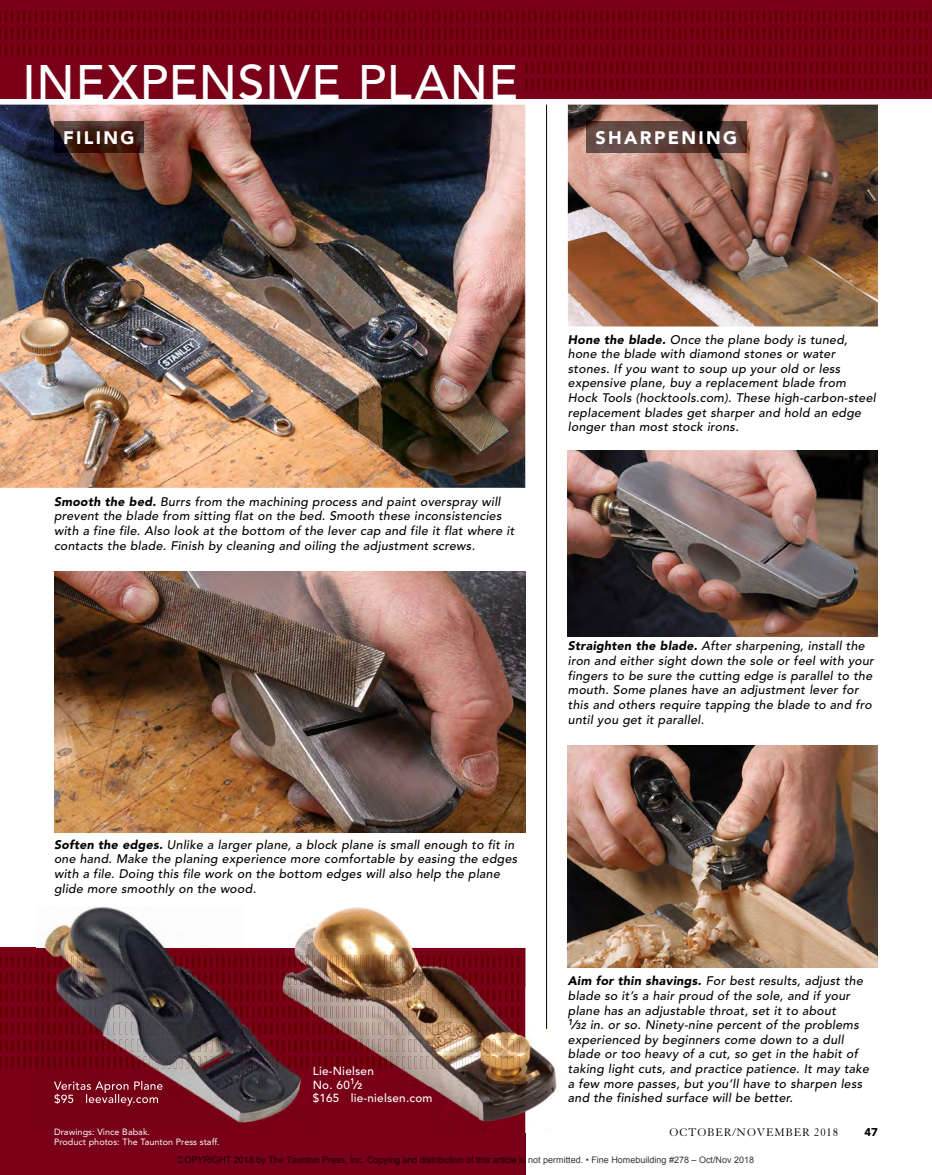
<style>
.page{position:relative;width:932px;height:1175px;background:#fff}
.page>*{position:absolute;margin:0;border:0;box-sizing:border-box;transform-origin:0 0}
.t1{font:500 48px "Avenir LT Std";letter-spacing:.02em;color:#fff}
.t2{font:900 18px "Avenir LT Std";letter-spacing:.13em;color:#fff}
.t3{font:italic 500 12.3px/14.7px "Avenir LT Std";letter-spacing:.02em;color:#000}
.t4{font:12px "Granjon LT Std";letter-spacing:.07em;color:#000}
.t5{font:500 11.7px/13.2px "Avenir LT Std";letter-spacing:.02em;color:#fff}
.t6{font:900 11.25px "Avenir LT Std";color:#000}
.t7{font:9px "Arial";color:rgb(0 0 0/.8)}
.t8{font:9px/10.8px "Avenir LT Std";letter-spacing:.005em;color:#fff}
.s1{font-weight:900}
.s2{font-size:11.55px}
.s3{font-weight:800}
.s4{font-weight:800;font-size:8.25px}
.s5{font-weight:800;font-size:8.7px}
</style>
<div class="page">
<div style="left:0;top:0;width:932px;height:98px;background:#790018"></div>
<svg style="left:0;top:11px;width:932px;height:79px"></svg>
<div style="left:0;top:948px;width:525px;height:226px;background:#790018"></div>
<svg style="left:0;top:956px;width:36px;height:112px"></svg>
<img style="left:313px;top:891px;width:235px;height:48px">
<img style="left:313px;top:939px;width:235px;height:48px">
<img style="left:525px;top:987px;width:32px;height:145px">
<img style="left:313px;top:948px;width:165px;height:138px">
<img style="left:478px;top:948px;width:47px;height:174px">
<img style="left:427px;top:1086px;width:51px;height:34px">
<img style="left:313px;top:1039px;width:206px;height:12px">
<img style="left:313px;top:1056px;width:206px;height:12px">
<img style="left:313px;top:1006px;width:206px;height:12px">
<img style="left:313px;top:972px;width:206px;height:12px">
<img style="left:313px;top:955px;width:206px;height:12px">
<img style="left:313px;top:989px;width:206px;height:12px">
<img style="left:313px;top:1022px;width:206px;height:12px">
<img style="left:54px;top:571px;width:471px;height:261px">
<img style="left:0;top:105px;width:525px;height:383px">
<img style="left:568px;top:105px;width:310px;height:221px">
<img style="left:568px;top:451px;width:310px;height:185px">
<img style="left:568px;top:745px;width:310px;height:222px">
<img style="left:54px;top:121px;width:89px;height:32px">
<img style="left:586px;top:121px;width:160px;height:32px">
<hr style="left:546px;top:105px;width:1px;height:923px;background:#000">
<img style="left:36px;top:907px;width:277px;height:216px">
<img style="left:36px;top:1039px;width:206px;height:12px">
<img style="left:36px;top:1056px;width:206px;height:12px">
<img style="left:36px;top:1006px;width:206px;height:12px">
<img style="left:36px;top:972px;width:206px;height:12px">
<img style="left:36px;top:955px;width:206px;height:12px">
<img style="left:36px;top:989px;width:206px;height:12px">
<img style="left:36px;top:1022px;width:206px;height:12px">
<img style="left:54px;top:1080px;width:108px;height:13px">
<img style="left:54px;top:1093px;width:104px;height:12px">
<p class="t1" style="left:22px;top:54px;width:497px">INEXPENSIVE PLANE</p>
<p class="t2" style="left:63px;top:127px;width:73px">FILING</p>
<p class="t2" style="left:595px;top:127px;width:143px">SHARPENING</p>
<p class="t3" style="left:54px;top:494px;width:462px"><span class="s1">Smooth the bed.</span> Burrs from the machining process and paint overspray will prevent the blade from sitting flat on the bed. Smooth these inconsistencies with a fine file. Also look at the bottom of the lever cap and file it flat where it contacts the blade. Finish by cleaning and oiling the adjustment screws.</p>
<p class="t3" style="left:54px;top:837px;width:465px"><span class="s1">Soften the edges.</span> Unlike a larger plane, a block plane is small enough to fit in one hand. Make the planing experience more comfortable by easing the edges with a file. Doing this file work on the bottom edges will also help the plane glide more smoothly on the wood.</p>
<p class="t5" style="left:313px;top:1065px;width:121px">Lie-Nielsen<br>No. 60<span class="s2">-</span><sup>1</sup><span class="s3">⁄</span><span class="s4">2<br></span>$165 lie-nielsen.com</p>
<p class="t3" style="left:568px;top:332px;width:309px"><span class="s1">Hone the blade.</span> Once the plane body is tuned, hone the blade with diamond stones or water stones. If you want to soup up your old or less expensive plane, buy a replacement blade from Hock Tools (hocktools.com). These high-carbon-steel replacement blades get sharper and hold an edge longer than most stock irons.</p>
<p class="t3" style="left:568px;top:639px;width:307px"><span class="s1">Straighten the blade.</span> After sharpening, install the iron and either sight down the sole or feel with your fingers to be sure the cutting edge is parallel to the mouth. Some planes have an adjustment lever for this and others require tapping the blade to and fro until you get it parallel.</p>
<p class="t3" style="left:568px;top:974px;width:303px"><span class="s1">Aim for thin shavings.</span> For best results, adjust the blade so it’s a hair proud of the sole, and if your plane has an adjustable throat, set it to about<br><sup>1</sup><span class="s3">⁄</span><span class="s5">32</span> in. or so. Ninety-nine percent of the problems experienced by beginners come down to a dull blade or too heavy of a cut, so get in the habit of taking light cuts, and practice patience. It may take a few more passes, but you’ll have to sharpen less and the finished surface will be better.</p>
<p class="t8" style="left:54px;top:1126px;width:167px">Drawings: Vince Babak.<br>Product photos: The Taunton Press staff.</p>
<p class="t4" style="left:669px;top:1126px;width:170px">OCTOBER/NOVEMBER 2018</p>
<p class="t6" style="left:864px;top:1125px;width:15px">47</p>
<p class="t7" style="left:178px;top:1154px;width:577px">COPYRIGHT 2018 by The Taunton Press, Inc. Copying and distribution of this article is not permitted. • Fine Homebuilding #278 – Oct/Nov 2018</p>
</div>
